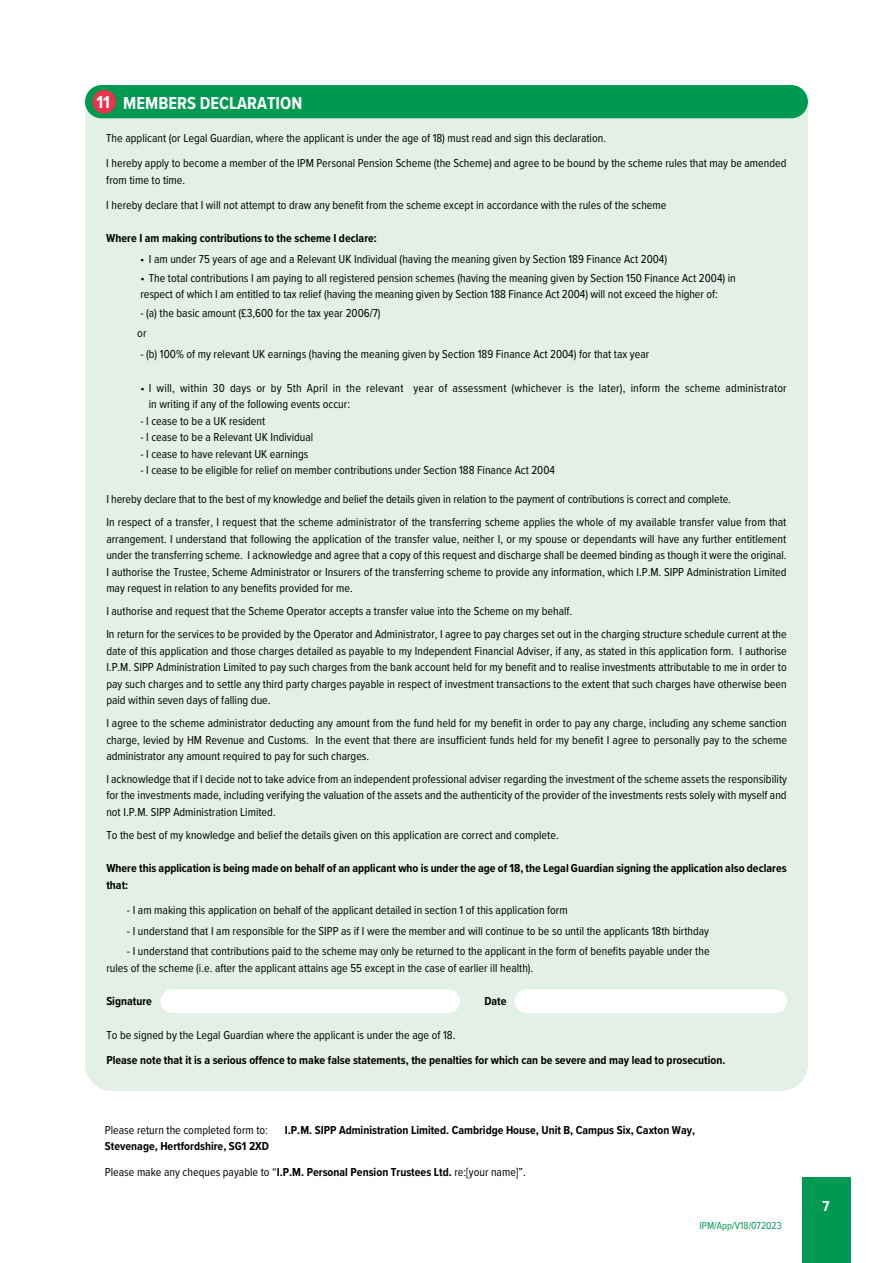
<style>
.page{position:relative;width:893px;height:1263px;background:#fff}
.page>*{position:absolute;margin:0;border:0;box-sizing:border-box;transform-origin:0 0}
.t1{font:700 18px "Proxima Nova Cond";color:#fff}
.t2{font:700 15px "Proxima Nova Cond";color:#fff}
.t3{font:12px/16.5px "Proxima Nova Cond";color:#000}
.t4{font:700 12px/16.5px "Proxima Nova Cond";color:#000}
.t5{font:10.5px "Proxima Nova Cond";color:#009951}
.s1{font-weight:400}
</style>
<div class="page">
<div style="left:802px;top:1178px;width:48px;height:85px;background:#009951"></div>
<div style="left:85px;top:118px;width:723px;height:973px;background:#e2f0e6;border-radius:27px"></div>
<div style="left:85px;top:99px;width:723px;height:87px;background:#e2f0e6"></div>
<div style="left:85px;top:85px;width:723px;height:33px;background:#009951;border-radius:17px"></div>
<div style="left:93px;top:90px;width:23px;height:24px;background:#e7344c;border-radius:50%"></div>
<div style="left:160px;top:989px;width:300px;height:24px;background:#fff;border-radius:12px"></div>
<div style="left:514px;top:989px;width:273px;height:24px;background:#fff;border-radius:12px"></div>
<h1 class="t1" style="left:96px;top:89px;width:207px">11 MEMBERS DECLARATION</h1>
<p class="t3" style="left:106px;top:125px;width:682px;line-height:25px">The applicant (or Legal Guardian, where the applicant is under the age of 18) must read and sign this declaration.<br>I hereby apply to become a member of the IPM Personal Pension Scheme (the Scheme) and agree to be bound by the scheme rules that may be amended</p>
<p class="t3" style="left:106px;top:167px;width:562px;line-height:25px">from time to time.<br>I hereby declare that I will not attempt to draw any benefit from the scheme except in accordance with the rules of the scheme</p>
<p class="t4" style="left:106px;top:230px;width:272px">Where I am making contributions to the scheme I declare:</p>
<p class="t3" style="left:140px;top:250px;width:528px">• I am under 75 years of age and a Relevant UK Individual (having the meaning given by Section 189 Finance Act 2004)</p>
<p class="t3" style="left:140px;top:269px;width:597px">• The total contributions I am paying to all registered pension schemes (having the meaning given by Section 150 Finance Act 2004) in respect of which I am entitled to tax relief (having the meaning given by Section 188 Finance Act 2004) will not exceed the higher of:</p>
<p class="t3" style="left:137px;top:302px;width:245px;line-height:20.7px">- (a) the basic amount (£3,600 for the tax year 2006/7) or</p>
<p class="t3" style="left:140px;top:345px;width:510px">- (b) 100% of my relevant UK earnings (having the meaning given by Section 189 Finance Act 2004) for that tax year</p>
<p class="t3" style="left:149px;top:379px;width:639px;text-indent:-9px">• I will, within 30 days or by 5th April in the relevant year of assessment (whichever is the later), inform the scheme administrator in writing if any of the following events occur:</p>
<p class="t3" style="left:140px;top:412px;width:126px">- I cease to be a UK resident</p>
<p class="t3" style="left:140px;top:428px;width:175px">- I cease to be a Relevant UK Individual</p>
<p class="t3" style="left:140px;top:445px;width:170px">- I cease to have relevant UK earnings</p>
<p class="t3" style="left:140px;top:461px;width:416px">- I cease to be eligible for relief on member contributions under Section 188 Finance Act 2004</p>
<p class="t3" style="left:106px;top:487px;width:682px;line-height:23px">I hereby declare that to the best of my knowledge and belief the details given in relation to the payment of contributions is correct and complete.<br>In respect of a transfer, I request that the scheme administrator of the transferring scheme applies the whole of my available transfer value from that</p>
<p class="t3" style="left:106px;top:530px;width:682px;text-align:justify">arrangement. I understand that following the application of the transfer value, neither I, or my spouse or dependants will have any further entitlement under the transferring scheme. I acknowledge and agree that a copy of this request and discharge shall be deemed binding as though it were the original.<br>I authorise the Trustee, Scheme Administrator or Insurers of the transferring scheme to provide any information, which I.P.M. SIPP Administration Limited may request in relation to any benefits provided for me.</p>
<p class="t3" style="left:106px;top:599px;width:682px;line-height:23px">I authorise and request that the Scheme Operator accepts a transfer value into the Scheme on my behalf.<br>In return for the services to be provided by the Operator and Administrator, I agree to pay charges set out in the charging structure schedule current at the</p>
<p class="t3" style="left:106px;top:642px;width:682px;text-align:justify">date of this application and those charges detailed as payable to my Independent Financial Adviser, if any, as stated in this application form. I authorise I.P.M. SIPP Administration Limited to pay such charges from the bank account held for my benefit and to realise investments attributable to me in order to pay such charges and to settle any third party charges payable in respect of investment transactions to the extent that such charges have otherwise been paid within seven days of falling due.</p>
<p class="t3" style="left:106px;top:714px;width:682px;text-align:justify">I agree to the scheme administrator deducting any amount from the fund held for my benefit in order to pay any charge, including any scheme sanction charge, levied by HM Revenue and Customs. In the event that there are insufficient funds held for my benefit I agree to personally pay to the scheme administrator any amount required to pay for such charges.</p>
<p class="t3" style="left:106px;top:770px;width:682px;text-align:justify">I acknowledge that if I decide not to take advice from an independent professional adviser regarding the investment of the scheme assets the responsibility for the investments made, including verifying the valuation of the assets and the authenticity of the provider of the investments rests solely with myself and not I.P.M. SIPP Administration Limited.</p>
<p class="t3" style="left:106px;top:826px;width:454px">To the best of my knowledge and belief the details given on this application are correct and complete.</p>
<p class="t4" style="left:106px;top:860px;width:682px">Where this application is being made on behalf of an applicant who is under the age of 18, the Legal Guardian signing the application also declares that:</p>
<p class="t3" style="left:127px;top:901px;width:442px">- I am making this application on behalf of the applicant detailed in section 1 of this application form</p>
<p class="t3" style="left:127px;top:922px;width:584px">- I understand that I am responsible for the SIPP as if I were the member and will continue to be so until the applicants 18th birthday</p>
<p class="t3" style="left:106px;top:942px;width:605px;text-indent:21px">- I understand that contributions paid to the scheme may only be returned to the applicant in the form of benefits payable under the rules of the scheme (i.e. after the applicant attains age 55 except in the case of earlier ill health).</p>
<p class="t4" style="left:106px;top:993px;width:47px">Signature</p>
<p class="t4" style="left:484px;top:993px;width:24px">Date</p>
<p class="t3" style="left:106px;top:1026px;width:351px">To be signed by the Legal Guardian where the applicant is under the age of 18.</p>
<p class="t4" style="left:106px;top:1051px;width:621px">Please note that it is a serious offence to make false statements, the penalties for which can be severe and may lead to prosecution.</p>
<p class="t3" style="left:105px;top:1121px;width:165px">Please return the completed form to:</p>
<p class="t4" style="left:285px;top:1121px;width:412px">I.P.M. SIPP Administration Limited. Cambridge House, Unit B, Campus Six, Caxton Way,</p>
<p class="t4" style="left:105px;top:1134px;width:423px;line-height:25px">Stevenage, Hertfordshire, SG1 2XD<br><span class="s1">Please make any cheques payable to “</span>I.P.M. Personal Pension Trustees Ltd. <span class="s1">re:[your name]”.</span></p>
<p class="t5" style="left:700px;top:1217px;width:84px">IPM/App/V18/072023</p>
<p class="t2" style="left:823px;top:1194px;width:9px">7</p>
</div>
